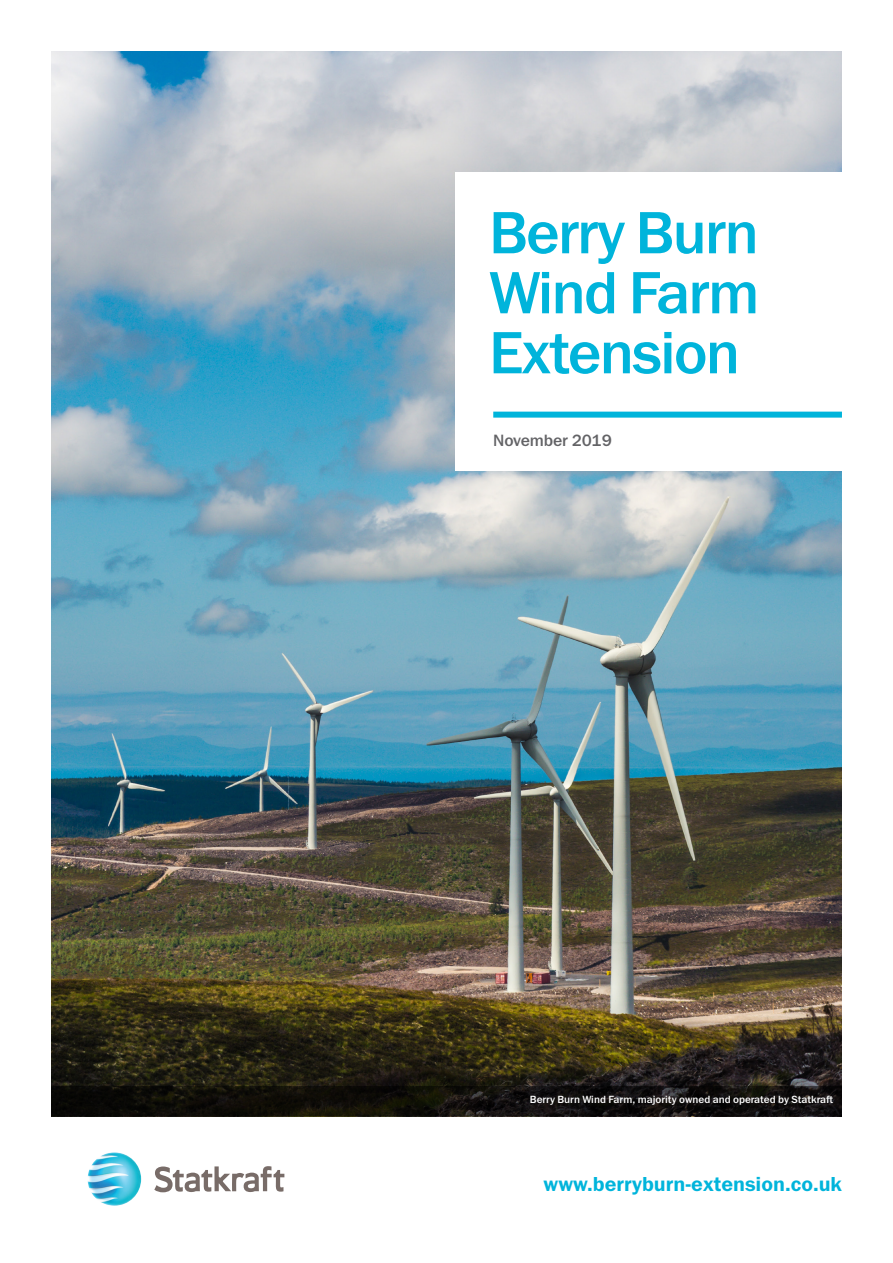
<style>
.page{position:relative;width:893px;height:1263px;background:#fff}
.page>*{position:absolute;margin:0;border:0;box-sizing:border-box;transform-origin:0 0}
.t1{font:500 60px "Franklin Gothic ITC";letter-spacing:-.03em;color:#00b4db}
.t2{font:600 20.4px "Franklin Gothic ITC";color:#00b4db}
.t3{font:500 16.5px "Franklin Gothic ITC";letter-spacing:-.01em;color:#636366}
.t4{font:500 10.5px "Franklin Gothic ITC";color:#fff}
</style>
<div class="page">
<svg style="left:154px;top:1166px;width:130px;height:26px"></svg>
<img style="left:88px;top:1152px;width:53px;height:54px;border-radius:27px">
<img style="left:51px;top:51px;width:791px;height:1035px">
<div style="left:455px;top:172px;width:417px;height:299px;background:#fff"></div>
<div style="left:493px;top:412px;width:349px;height:6px;background:#00b4db"></div>
<svg style="left:51px;top:1086px;width:791px;height:30px;background:#110f0c"></svg>
<p class="t1" style="left:489px;top:196px;width:271px">Berry Burn</p>
<p class="t1" style="left:489px;top:256px;width:272px">Wind Farm</p>
<p class="t1" style="left:489px;top:316px;width:253px">Extension</p>
<p class="t3" style="left:493px;top:430px;width:120px">November 2019</p>
<p class="t4" style="left:530px;top:1093px;width:305px">Berry Burn Wind Farm, majority owned and operated by Statkraft</p>
<p class="t2" style="left:544px;top:1172px;width:300px">www.berryburn-extension.co.uk</p>
</div>
